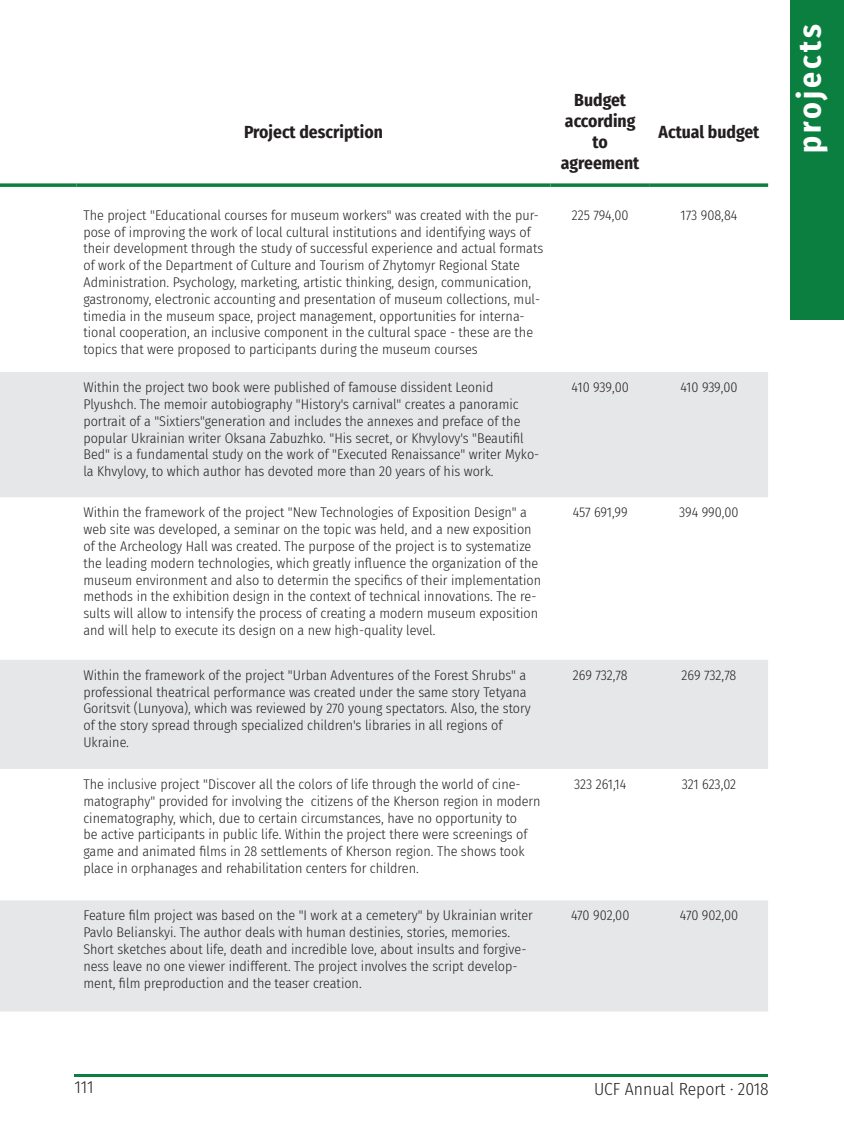
<style>
.page{position:relative;width:844px;height:1141px;background:#fff}
.page>*{position:absolute;margin:0;border:0;box-sizing:border-box;transform-origin:0 0}
.t1{font:700 31.5px "Fira Sans Condensed";letter-spacing:.1em;color:#fff}
.t2{font:700 17.5px/21px "Fira Sans Condensed";color:#231f20;text-align:center}
.t3{font:300 17.5px "Fira Sans Condensed";color:#231f20}
.t4{font:300 14px/16.8px "Fira Sans Condensed";color:#231f20}
</style>
<div class="page">
<hr style="left:74px;top:1074px;width:693px;height:2px;background:#0a7f3f">
<div style="left:790px;top:0;width:53px;height:319px;background:#0a7f3f"></div>
<div style="left:0;top:372px;width:768px;height:125px;background:#e6e7e9"></div>
<svg style="left:0;top:660px;width:768px;height:351px;fill:#e6e7e9"></svg>
<svg style="left:0;top:183px;width:76px;height:4px"></svg>
<svg style="left:76px;top:183px;width:474px;height:4px;background:#288e56"></svg>
<svg style="left:550px;top:183px;width:99px;height:4px"></svg>
<svg style="left:649px;top:183px;width:119px;height:4px"></svg>
<p class="t2" style="left:244px;top:120px;width:140px">Project description</p>
<p class="t2" style="left:561px;top:89px;width:80px">Budget according to agreement</p>
<p class="t2" style="left:658px;top:120px;width:102px">Actual budget</p>
<p class="t4" style="left:83px;top:207px;width:461px">The project "Educational courses for museum workers" was created with the pur&shy;pose of improving the work of local cultural institutions and identifying ways of their development through the study of successful experience and actual formats of work of the Department of Culture and Tourism of Zhytomyr Regional State Administration. Psychology, marketing, artistic thinking, design, communication, gastronomy, electronic accounting and presentation of museum collections, mul&shy;timedia in the museum space, project management, opportunities for interna&shy;tional cooperation, an inclusive component in the cultural space - these are the topics that were proposed to participants during the museum courses</p>
<p class="t4" style="left:571px;top:207px;width:58px">225 794,00</p>
<p class="t4" style="left:680px;top:207px;width:58px">173 908,84</p>
<p class="t4" style="left:83px;top:379px;width:457px">Within the project two book were published of famouse dissident Leonid Plyushch. The memoir autobiography "History's carnival" creates a panoramic portrait of a "Sixtiers"generation and includes the annexes and preface of the popular Ukrainian writer Oksana Zabuzhko. "His secret, or Khvylovy's "Beautifil Bed" is a fundamental study on the work of "Executed Renaissance" writer Myko&shy;la Khvylovy, to which author has devoted more than 20 years of his work.</p>
<p class="t4" style="left:571px;top:379px;width:59px">410 939,00</p>
<p class="t4" style="left:680px;top:379px;width:59px">410 939,00</p>
<p class="t4" style="left:83px;top:504px;width:459px">Within the framework of the project "New Technologies of Exposition Design" a web site was developed, a seminar on the topic was held, and a new exposition of the Archeology Hall was created. The purpose of the project is to systematize the leading modern technologies, which greatly influence the organization of the museum environment and also to determin the specifics of their implementation methods in the exhibition design in the context of technical innovations. The re&shy;sults will allow to intensify the process of creating a modern museum exposition and will help to execute its design on a new high-quality level.</p>
<p class="t4" style="left:572px;top:504px;width:56px">457 691,99</p>
<p class="t4" style="left:679px;top:504px;width:61px">394 990,00</p>
<p class="t4" style="left:83px;top:667px;width:449px">Within the framework of the project "Urban Adventures of the Forest Shrubs" a professional theatrical performance was created under the same story Tetyana Goritsvit (Lunyova), which was reviewed by 270 young spectators. Also, the story of the story spread through specialized children's libraries in all regions of Ukraine.</p>
<p class="t4" style="left:572px;top:667px;width:56px">269 732,78</p>
<p class="t4" style="left:681px;top:667px;width:56px">269 732,78</p>
<p class="t4" style="left:83px;top:776px;width:458px">The inclusive project "Discover all the colors of life through the world of cine&shy;matography" provided for involving the citizens of the Kherson region in modern cinematography, which, due to certain circumstances, have no opportunity to<br>be active participants in public life. Within the project there were screenings of game and animated films in 28 settlements of Kherson region. The shows took place in orphanages and rehabilitation centers for children.</p>
<p class="t4" style="left:574px;top:776px;width:54px">323 261,14</p>
<p class="t4" style="left:681px;top:776px;width:56px">321 623,02</p>
<p class="t4" style="left:83px;top:907px;width:451px">Feature film project was based on the "I work at a cemetery" by Ukrainian writer Pavlo Belianskyi. The author deals with human destinies, stories, memories.<br>Short sketches about life, death and incredible love, about insults and forgive&shy;ness leave no one viewer indifferent. The project involves the script develop&shy;ment, film preproduction and the teaser creation.</p>
<p class="t4" style="left:571px;top:907px;width:60px">470 902,00</p>
<p class="t4" style="left:679px;top:907px;width:60px">470 902,00</p>
<h1 class="t1" style="left:783px;top:153px;width:131px;rotate:-90deg">projects</h1>
<p class="t3" style="left:74px;top:1074px;width:21px">111</p>
<p class="t3" style="left:594px;top:1077px;width:176px">UCF Annual Report · 2018</p>
</div>
